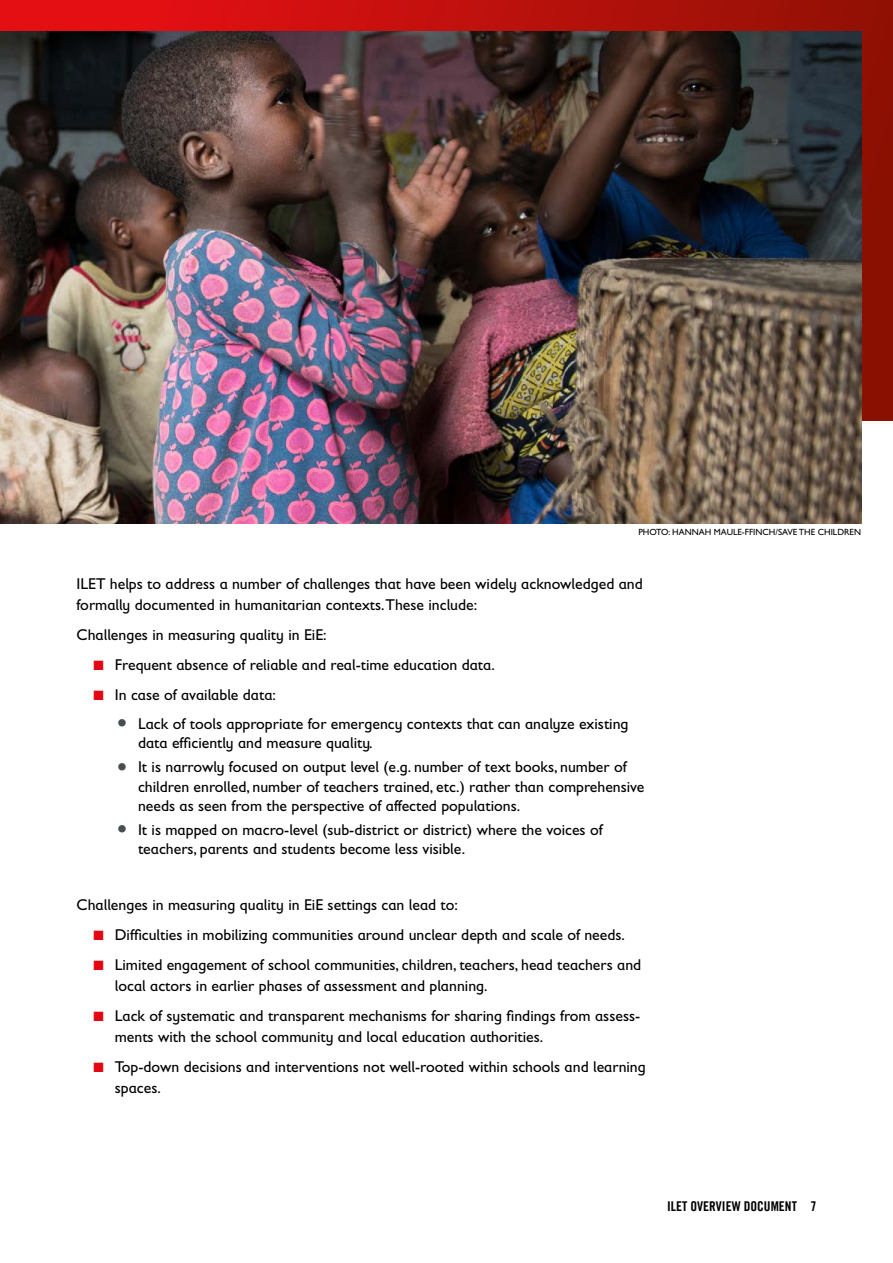
<style>
.page{position:relative;width:893px;height:1263px;background:#fff}
.page>*{position:absolute;margin:0;border:0;box-sizing:border-box;transform-origin:0 0}
.t1{font:15.75px/21px "Gill Sans Infant Std";color:#000}
.t2{font:13.5px "Trade Gothic LT Com Bd Cn 20";color:#000}
.t3{font:9px "Gill Sans Infant Std";color:#000}
.s1{color:#e30613}
.s2{font-size:30px;color:#464e52}
</style>
<div class="page">
<div style="left:0;top:0;width:893px;height:421px;background:linear-gradient(to right,#ef0f16,#911104)"></div>
<img style="left:0;top:32px;width:861px;height:491px">
<p class="t3" style="left:638px;top:526px;width:224px">PHOTO: HANNAH MAULE-FFINCH/SAVE THE CHILDREN</p>
<p class="t1" style="left:77px;top:574px;width:568px">ILET helps to address a number of challenges that have been widely acknowledged and formally documented in humanitarian contexts. These include:</p>
<p class="t1" style="left:77px;top:625px;width:252px">Challenges in measuring quality in EiE:</p>
<p class="t1" style="left:94px;top:655px;width:401px"><span class="s1">■</span> Frequent absence of reliable and real-time education data.</p>
<p class="t1" style="left:94px;top:685px;width:184px"><span class="s1">■</span> In case of available data:</p>
<p class="t1" style="left:138px;top:714px;width:492px;line-height:19.5px;text-indent:-21px"><span class="s2">•</span> Lack of tools appropriate for emergency contexts that can analyze existing data efficiently and measure quality.</p>
<p class="t1" style="left:138px;top:757px;width:508px;line-height:19.5px;text-indent:-21px"><span class="s2">•</span> It is narrowly focused on output level (e.g. number of text books, number of children enrolled, number of teachers trained, etc.) rather than comprehensive needs as seen from the perspective of affected populations.</p>
<p class="t1" style="left:138px;top:820px;width:466px;line-height:19.5px;text-indent:-21px"><span class="s2">•</span> It is mapped on macro-level (sub-district or district) where the voices of teachers, parents and students become less visible.</p>
<p class="t1" style="left:77px;top:894px;width:383px">Challenges in measuring quality in EiE settings can lead to:</p>
<p class="t1" style="left:94px;top:924px;width:531px"><span class="s1">■</span> Difficulties in mobilizing communities around unclear depth and scale of needs.</p>
<p class="t1" style="left:115px;top:954px;width:528px;text-indent:-21px"><span class="s1">■</span> Limited engagement of school communities, children, teachers, head teachers and local actors in earlier phases of assessment and planning.</p>
<p class="t1" style="left:115px;top:1005px;width:527px;text-indent:-21px"><span class="s1">■</span> Lack of systematic and transparent mechanisms for sharing findings from assess&shy;ments with the school community and local education authorities.</p>
<p class="t1" style="left:115px;top:1056px;width:533px;text-indent:-21px"><span class="s1">■</span> Top-down decisions and interventions not well-rooted within schools and learning spaces.</p>
<p class="t2" style="left:667px;top:1198px;width:151px">ILET OVERVIEW DOCUMENT 7</p>
</div>
